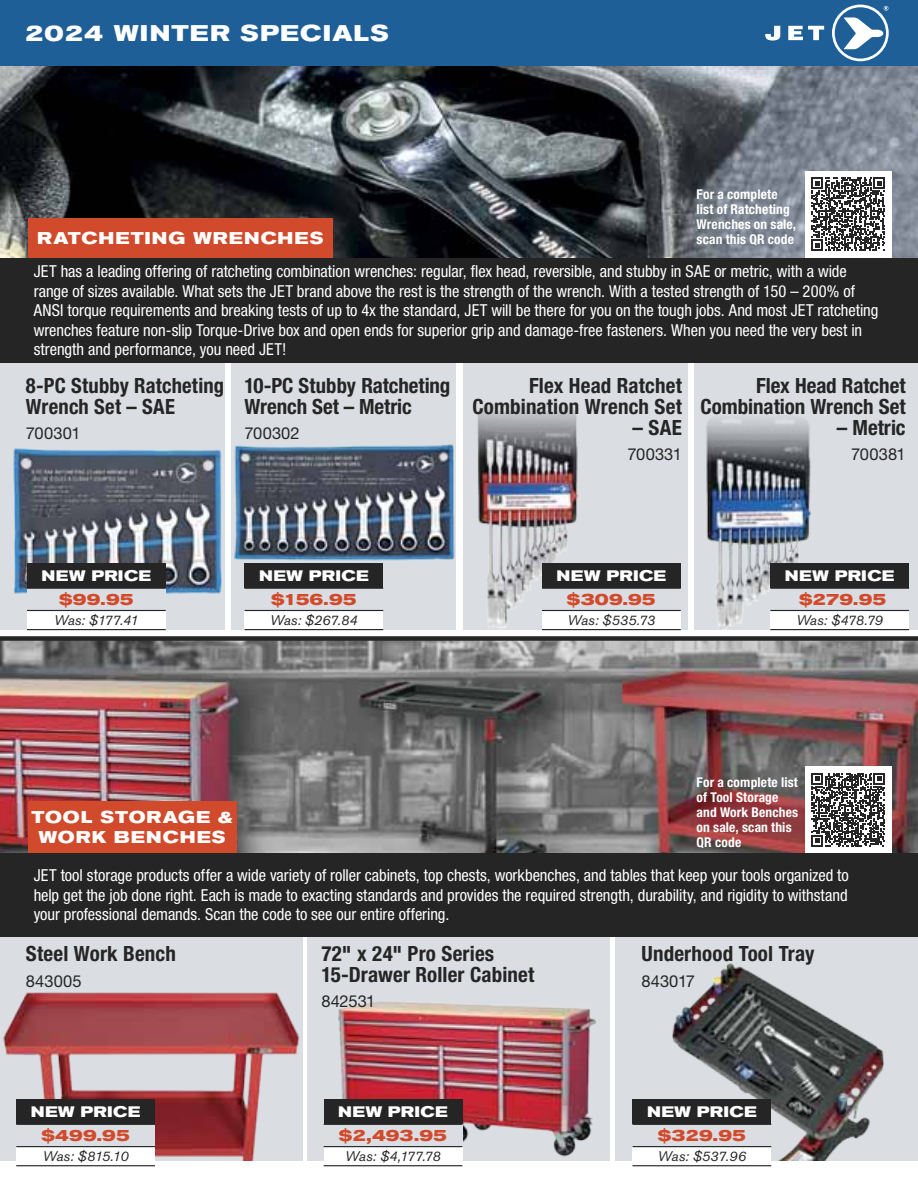
<style>
.page{position:relative;width:918px;height:1188px;background:#fff}
.page>*{position:absolute;margin:0;border:0;box-sizing:border-box;transform-origin:0 0}
.t1{font:700 expanded 22.5px "Akzidenz Grotesk BQ";letter-spacing:.055em;color:#fff}
.t2{font:700 condensed 21px/21px "Helvetica Neue LT Std";letter-spacing:.005em;color:#262526}
.t3{font:700 expanded 16.95px/20.2px "Akzidenz Grotesk BQ";letter-spacing:.065em;color:#fff;text-align:center}
.t4{font:condensed 16.5px/19.5px "Helvetica Neue LT Std";color:#fff}
.t5{font:16.5px "Helvetica Neue LT Std";letter-spacing:.005em;color:#262526}
.t6{font:700 expanded 16.2px "Akzidenz Grotesk BQ";letter-spacing:-.005em;color:#d14a2b}
.t7{font:700 expanded 15.15px "Akzidenz Grotesk BQ";letter-spacing:.03em;color:#fff}
.t8{font:italic 13.95px "Akzidenz Grotesk BQ";letter-spacing:-.02em;color:#262526}
.t9{font:700 condensed 13.5px/15px "Helvetica Neue LT Std";letter-spacing:.01em;color:#fff}
</style>
<div class="page">
<img style="left:0;top:66px;width:918px;height:192px">
<img style="left:0;top:641px;width:918px;height:212px">
<div style="left:0;top:363px;width:225px;height:266px;background:#dadee2"></div>
<img style="left:13px;top:448px;width:209px;height:146px">
<div style="left:232px;top:363px;width:224px;height:266px;background:#dadee2"></div>
<img style="left:234px;top:444px;width:221px;height:117px">
<div style="left:695px;top:363px;width:223px;height:266px;background:#dadee2"></div>
<img style="left:706px;top:418px;width:106px;height:211px">
<div style="left:463px;top:363px;width:224px;height:266px;background:#dadee2"></div>
<img style="left:477px;top:405px;width:102px;height:223px">
<div style="left:616px;top:936px;width:302px;height:225px;background:#dadee2"></div>
<img style="left:672px;top:963px;width:212px;height:198px">
<div style="left:0;top:636px;width:918px;height:5px;background:#262526"></div>
<div style="left:0;top:0;width:918px;height:66px;background:#1e5f98"></div>
<div style="left:28px;top:218px;width:305px;height:40px;background:#d14a2b"></div>
<div style="left:28px;top:801px;width:208px;height:52px;background:#d14a2b"></div>
<svg style="left:765px;top:26px;width:15px;height:15px"></svg>
<svg style="left:788px;top:26px;width:36px;height:14px"></svg>
<svg style="left:832px;top:5px;width:57px;height:56px"></svg>
<div style="left:244px;top:563px;width:139px;height:25px;background:#262526"></div>
<div style="left:244px;top:610px;width:139px;height:20px;background:#fff"></div>
<hr style="left:244px;top:588px;width:139px;height:1px;background:#262526">
<hr style="left:244px;top:610px;width:139px;height:1px;background:#262526">
<hr style="left:244px;top:629px;width:139px;height:1px;background:#262526">
<div style="left:542px;top:563px;width:139px;height:25px;background:#262526"></div>
<div style="left:542px;top:588px;width:139px;height:22px;background:#dadee2"></div>
<div style="left:542px;top:610px;width:139px;height:20px;background:#fff"></div>
<hr style="left:542px;top:588px;width:139px;height:1px;background:#262526">
<hr style="left:542px;top:610px;width:139px;height:1px;background:#262526">
<hr style="left:542px;top:629px;width:139px;height:1px;background:#262526">
<div style="left:770px;top:563px;width:139px;height:25px;background:#262526"></div>
<div style="left:770px;top:588px;width:139px;height:22px;background:#dadee2"></div>
<div style="left:770px;top:610px;width:139px;height:20px;background:#fff"></div>
<hr style="left:770px;top:588px;width:139px;height:1px;background:#262526">
<hr style="left:770px;top:610px;width:139px;height:1px;background:#262526">
<hr style="left:770px;top:629px;width:139px;height:1px;background:#262526">
<div style="left:308px;top:935px;width:302px;height:226px;background:#dadee2"></div>
<img style="left:338px;top:1001px;width:258px;height:155px">
<div style="left:324px;top:1099px;width:138px;height:25px;background:#262526"></div>
<div style="left:324px;top:1124px;width:138px;height:23px;background:#dadee2"></div>
<div style="left:324px;top:1147px;width:138px;height:19px;background:#fff"></div>
<hr style="left:324px;top:1124px;width:138px;height:1px;background:#262526">
<hr style="left:324px;top:1146px;width:138px;height:1px;background:#262526">
<hr style="left:324px;top:1165px;width:138px;height:1px;background:#262526">
<div style="left:633px;top:1099px;width:138px;height:25px;background:#262526"></div>
<div style="left:633px;top:1124px;width:138px;height:23px;background:#dadee2"></div>
<div style="left:633px;top:1147px;width:138px;height:19px;background:#fff"></div>
<hr style="left:633px;top:1124px;width:138px;height:1px;background:#262526">
<hr style="left:633px;top:1146px;width:138px;height:1px;background:#262526">
<hr style="left:633px;top:1165px;width:138px;height:1px;background:#262526">
<div style="left:0;top:936px;width:302px;height:225px;background:#dadee2"></div>
<img style="left:3px;top:992px;width:297px;height:169px">
<div style="left:16px;top:1099px;width:139px;height:25px;background:#262526"></div>
<div style="left:16px;top:1124px;width:139px;height:23px;background:#dadee2"></div>
<div style="left:16px;top:1147px;width:139px;height:19px;background:#fff"></div>
<hr style="left:16px;top:1124px;width:139px;height:1px;background:#262526">
<hr style="left:16px;top:1146px;width:139px;height:1px;background:#262526">
<hr style="left:16px;top:1165px;width:139px;height:1px;background:#262526">
<div style="left:0;top:258px;width:918px;height:105px;background:#262526"></div>
<div style="left:0;top:853px;width:918px;height:83px;background:#262526"></div>
<div style="left:27px;top:563px;width:139px;height:25px;background:#262526"></div>
<div style="left:27px;top:588px;width:139px;height:22px;background:#dadee2"></div>
<div style="left:27px;top:610px;width:139px;height:20px;background:#fff"></div>
<hr style="left:27px;top:588px;width:139px;height:1px;background:#262526">
<hr style="left:27px;top:610px;width:139px;height:1px;background:#262526">
<hr style="left:27px;top:629px;width:139px;height:1px;background:#262526">
<div style="left:805px;top:171px;width:87px;height:86px;background:#fff"></div>
<svg style="left:812px;top:177px;width:73px;height:74px"></svg>
<div style="left:805px;top:766px;width:87px;height:87px;background:#fff"></div>
<svg style="left:812px;top:773px;width:73px;height:73px"></svg>
<p class="t1" style="left:25px;top:25px;width:365px">2024 WINTER SPECIALS</p>
<p class="t3" style="left:37px;top:230px;width:288px">RATCHETING WRENCHES</p>
<p class="t9" style="left:697px;top:188px;width:101px">For a complete list of Ratcheting<br>Wrenches on sale, scan this QR code</p>
<p class="t4" style="left:34px;top:263px;width:846px">JET has a leading offering of ratcheting combination wrenches: regular, flex head, reversible, and stubby in SAE or metric, with a wide range of sizes available. What sets the JET brand above the rest is the strength of the wrench. With a tested strength of 150 – 200% of ANSI torque requirements and breaking tests of up to 4x the standard, JET will be there for you on the tough jobs. And most JET ratcheting wrenches feature non-slip Torque-Drive box and open ends for superior grip and damage-free fasteners. When you need the very best in strength and performance, you need JET!</p>
<p class="t2" style="left:26px;top:377px;width:200px">8-PC Stubby Ratcheting<br>Wrench Set – SAE</p>
<p class="t5" style="left:26px;top:423px;width:56px">700301</p>
<p class="t2" style="left:244px;top:377px;width:207px">10-PC Stubby Ratcheting<br>Wrench Set – Metric</p>
<p class="t5" style="left:244px;top:423px;width:57px">700302</p>
<p class="t2" style="left:472px;top:377px;width:211px;text-align:right">Flex Head Ratchet<br>Combination Wrench Set</p>
<p class="t2" style="left:633px;top:419px;width:51px">– SAE</p>
<p class="t5" style="left:627px;top:444px;width:56px">700331</p>
<p class="t2" style="left:701px;top:377px;width:207px;text-align:right">Flex Head Ratchet<br>Combination Wrench Set</p>
<p class="t2" style="left:837px;top:419px;width:70px">– Metric</p>
<p class="t5" style="left:851px;top:444px;width:56px">700381</p>
<p class="t7" style="left:42px;top:570px;width:111px">NEW PRICE</p>
<p class="t6" style="left:59px;top:594px;width:76px">$99.95</p>
<p class="t8" style="left:54px;top:612px;width:86px">Was: $177.41</p>
<p class="t7" style="left:259px;top:570px;width:111px">NEW PRICE</p>
<p class="t6" style="left:271px;top:594px;width:87px">$156.95</p>
<p class="t8" style="left:270px;top:612px;width:89px">Was: $267.84</p>
<p class="t7" style="left:557px;top:570px;width:111px">NEW PRICE</p>
<p class="t6" style="left:567px;top:594px;width:90px">$309.95</p>
<p class="t8" style="left:568px;top:612px;width:89px">Was: $535.73</p>
<p class="t7" style="left:785px;top:570px;width:111px">NEW PRICE</p>
<p class="t6" style="left:799px;top:594px;width:89px">$279.95</p>
<p class="t8" style="left:796px;top:612px;width:88px">Was: $478.79</p>
<p class="t3" style="left:31px;top:809px;width:203px">TOOL STORAGE &amp;<br>WORK BENCHES</p>
<p class="t9" style="left:697px;top:776px;width:103px">For a complete list of Tool Storage and Work Benches on sale, scan this<br>QR code</p>
<p class="t4" style="left:34px;top:867px;width:817px;text-align:justify">JET tool storage products offer a wide variety of roller cabinets, top chests, workbenches, and tables that keep your tools organized to help get the job done right. Each is made to exacting standards and provides the required strength, durability, and rigidity to withstand your professional demands. Scan the code to see our entire offering.</p>
<p class="t2" style="left:26px;top:945px;width:152px">Steel Work Bench</p>
<p class="t5" style="left:26px;top:972px;width:57px">843005</p>
<p class="t7" style="left:31px;top:1106px;width:111px">NEW PRICE</p>
<p class="t6" style="left:41px;top:1130px;width:90px">$499.95</p>
<p class="t8" style="left:43px;top:1148px;width:87px">Was: $815.10</p>
<p class="t2" style="left:321px;top:945px;width:215px">72" x 24" Pro Series<br>15-Drawer Roller Cabinet</p>
<p class="t5" style="left:321px;top:992px;width:55px">842531</p>
<p class="t7" style="left:338px;top:1106px;width:111px">NEW PRICE</p>
<p class="t6" style="left:339px;top:1130px;width:110px">$2,493.95</p>
<p class="t8" style="left:345px;top:1148px;width:97px">Was: $4,177.78</p>
<p class="t2" style="left:642px;top:945px;width:174px">Underhood Tool Tray</p>
<p class="t5" style="left:642px;top:972px;width:55px">843017</p>
<p class="t7" style="left:647px;top:1106px;width:111px">NEW PRICE</p>
<p class="t6" style="left:658px;top:1130px;width:90px">$329.95</p>
<p class="t8" style="left:658px;top:1148px;width:89px">Was: $537.96</p>
</div>
